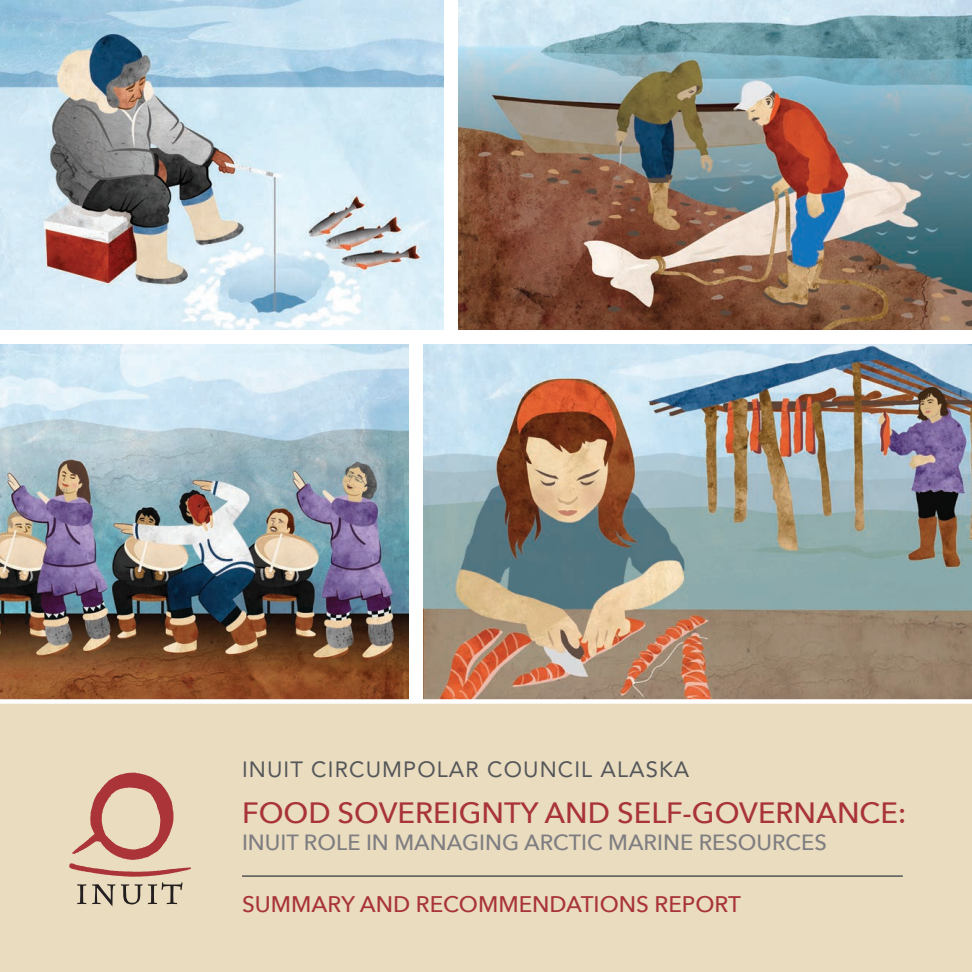
<style>
.page{position:relative;width:972px;height:972px;background:#fff}
.page>*{position:absolute;margin:0;border:0;box-sizing:border-box;transform-origin:0 0}
.t1{font:500 29.25px "Avenir Next";color:#a83439}
.t2{font:500 22.5px "Avenir Next";color:#a83439}
.t3{font:500 21.9px "Avenir Next";color:#7e7d81}
.t4{font:21.9px "Avenir LT Std";letter-spacing:.05em;color:#54565a}
</style>
<div class="page">
<div style="left:0;top:701px;width:972px;height:271px;background:#eadcbe"></div>
<svg style="left:69px;top:772px;width:122px;height:134px"></svg>
<img style="left:0;top:0;width:443px;height:330px">
<img style="left:458px;top:0;width:514px;height:330px">
<img style="left:0;top:345px;width:409px;height:354px">
<img style="left:424px;top:345px;width:548px;height:354px">
<hr style="left:242px;top:875px;width:661px;height:2px;background:#54565a">
<div style="left:0;top:699px;width:972px;height:5px;background:#fff"></div>
<p class="t4" style="left:242px;top:756px;width:449px">INUIT CIRCUMPOLAR COUNCIL ALASKA</p>
<p class="t1" style="left:242px;top:788px;width:666px">FOOD SOVEREIGNTY AND SELF-GOVERNANCE:</p>
<p class="t3" style="left:242px;top:823px;width:586px">INUIT ROLE IN MANAGING ARCTIC MARINE RESOURCES</p>
<p class="t2" style="left:242px;top:885px;width:500px">SUMMARY AND RECOMMENDATIONS REPORT</p>
</div>
